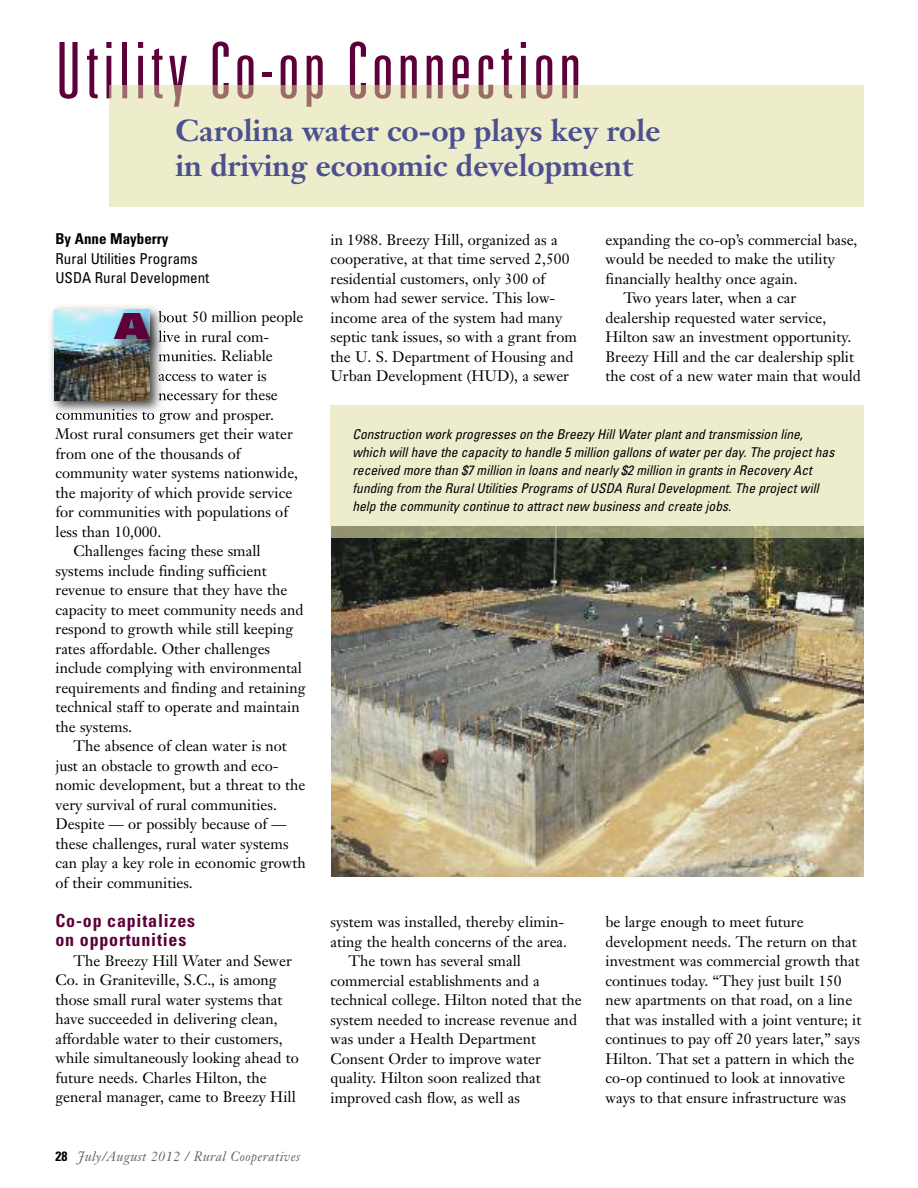
<style>
.page{position:relative;width:918px;height:1188px;background:#fff}
.page>*{position:absolute;margin:0;border:0;box-sizing:border-box;transform-origin:0 0}
.t1{font:300 ultra-condensed 78px "Univers";letter-spacing:.055em;color:#5d003a}
.t2{font:900 36px "Univers";color:#5d003a;scale:1.2 1}
.t3{font:700 30px/34.5px "Janson Text";color:#4b5090}
.t4{font:700 condensed 18px/19.5px "Univers";letter-spacing:.045em;color:#5d003a}
.t5{font:15px/19.5px "Janson Text";color:#000}
.t6{font:condensed 15px/19.5px "Univers";color:#000}
.t7{font:700 condensed 15px "Univers";color:#000}
.t8{font:italic condensed 13.5px/18px "Univers";color:#000}
.t9{font:italic 13.5px "Janson Text";letter-spacing:.025em;color:#666}
.s1{font-family:"Univers";font-weight:700;font-style:normal;font-stretch:condensed;color:#000}
</style>
<div class="page">
<div style="left:109px;top:85px;width:755px;height:122px;background:#edeccb"></div>
<svg style="left:109px;top:85px;width:384px;height:22px"></svg>
<img style="left:109px;top:322px;width:68px;height:102px">
<img style="left:56px;top:418px;width:53px;height:2px">
<img style="left:51px;top:306px;width:116px;height:112px">
<svg style="left:159px;top:311px;width:18px;height:11px"></svg>
<svg style="left:159px;top:330px;width:18px;height:12px"></svg>
<svg style="left:159px;top:352px;width:18px;height:9px"></svg>
<svg style="left:159px;top:373px;width:18px;height:8px"></svg>
<svg style="left:158px;top:393px;width:19px;height:7px"></svg>
<img style="left:331px;top:538px;width:533px;height:339px">
<div style="left:331px;top:488px;width:533px;height:38px;background:#ededcd"></div>
<img style="left:331px;top:526px;width:533px;height:12px">
<div style="left:331px;top:405px;width:533px;height:83px;background:#ededcd"></div>
<h1 class="t1" style="left:56px;top:42px;width:527px">Utility Co-op Connection</h1>
<h3 class="t3" style="left:175px;top:117px;width:487px">Carolina water co-op plays key role in driving economic development</h3>
<p class="t7" style="left:56px;top:233px;width:115px">By Anne Mayberry</p>
<p class="t6" style="left:56px;top:250px;width:155px">Rural Utilities Programs<br>USDA Rural Development</p>
<p class="t5" style="left:158px;top:309px;width:147px">bout 50 million people</p>
<p class="t5" style="left:158px;top:328px;width:113px">live in rural com-</p>
<p class="t5" style="left:158px;top:348px;width:116px">munities. Reliable</p>
<p class="t5" style="left:158px;top:367px;width:110px">access to water is</p>
<p class="t5" style="left:158px;top:387px;width:121px">necessary for these</p>
<p class="t5" style="left:55px;top:406px;width:220px">communities to grow and prosper.</p>
<p class="t5" style="left:55px;top:426px;width:239px">Most rural consumers get their water</p>
<p class="t5" style="left:55px;top:445px;width:187px">from one of the thousands of</p>
<p class="t5" style="left:55px;top:465px;width:244px">community water systems nationwide,</p>
<p class="t5" style="left:55px;top:484px;width:238px">the majority of which provide service</p>
<p class="t5" style="left:55px;top:504px;width:234px">for communities with populations of</p>
<p class="t5" style="left:55px;top:523px;width:107px">less than 10,000.</p>
<p class="t5" style="left:74px;top:543px;width:189px">Challenges facing these small</p>
<p class="t5" style="left:55px;top:562px;width:213px">systems include finding sufficient</p>
<p class="t5" style="left:55px;top:582px;width:233px">revenue to ensure that they have the</p>
<p class="t5" style="left:55px;top:601px;width:250px">capacity to meet community needs and</p>
<p class="t5" style="left:55px;top:621px;width:239px">respond to growth while still keeping</p>
<p class="t5" style="left:55px;top:640px;width:216px">rates affordable. Other challenges</p>
<p class="t5" style="left:55px;top:660px;width:248px">include complying with environmental</p>
<p class="t5" style="left:55px;top:679px;width:252px">requirements and finding and retaining</p>
<p class="t5" style="left:55px;top:699px;width:246px">technical staff to operate and maintain</p>
<p class="t5" style="left:55px;top:718px;width:78px">the systems.</p>
<p class="t5" style="left:74px;top:738px;width:215px">The absence of clean water is not</p>
<p class="t5" style="left:55px;top:757px;width:225px">just an obstacle to growth and eco-</p>
<p class="t5" style="left:55px;top:777px;width:251px">nomic development, but a threat to the</p>
<p class="t5" style="left:55px;top:796px;width:223px">very survival of rural communities.</p>
<p class="t5" style="left:56px;top:816px;width:233px">Despite — or possibly because of —</p>
<p class="t5" style="left:56px;top:835px;width:235px">these challenges, rural water systems</p>
<p class="t5" style="left:56px;top:855px;width:252px">can play a key role in economic growth</p>
<p class="t5" style="left:56px;top:874px;width:139px">of their communities.</p>
<p class="t4" style="left:56px;top:912px;width:141px">Co-op capitalizes on opportunities</p>
<p class="t5" style="left:55px;top:952px;width:245px;text-indent:18px">The Breezy Hill Water and Sewer Co. in Graniteville, S.C., is among those small rural water systems that have succeeded in delivering clean, affordable water to their customers, while simultaneously looking ahead to future needs. Charles Hilton, the general manager, came to Breezy Hill</p>
<h2 class="t2" style="left:115px;top:313px;width:30px">A</h2>
<p class="t9" style="left:56px;top:1151px;width:246px"><span class="s1">28</span> July/August 2012 / Rural Cooperatives</p>
<p class="t5" style="left:331px;top:231px;width:248px">in 1988. Breezy Hill, organized as a cooperative, at that time served 2,500 residential customers, only 300 of whom had sewer service. This low&shy;income area of the system had many septic tank issues, so with a grant from the U. S. Department of Housing and Urban Development (HUD), a sewer</p>
<p class="t5" style="left:606px;top:231px;width:253px">expanding the co-op’s commercial base,</p>
<p class="t5" style="left:606px;top:251px;width:231px">would be needed to make the utility</p>
<p class="t5" style="left:606px;top:270px;width:194px">financially healthy once again.</p>
<p class="t5" style="left:624px;top:290px;width:174px">Two years later, when a car</p>
<p class="t5" style="left:606px;top:309px;width:222px">dealership requested water service,</p>
<p class="t5" style="left:606px;top:329px;width:247px">Hilton saw an investment opportunity.</p>
<p class="t5" style="left:606px;top:348px;width:250px">Breezy Hill and the car dealership split</p>
<p class="t5" style="left:606px;top:368px;width:257px">the cost of a new water main that would</p>
<p class="t8" style="left:352px;top:427px;width:483px">Construction work progresses on the Breezy Hill Water plant and transmission line, which will have the capacity to handle 5 million gallons of water per day. The project has received more than $7 million in loans and nearly $2 million in grants in Recovery Act funding from the Rural Utilities Programs of USDA Rural Development. The project will help the community continue to attract new business and create jobs.</p>
<p class="t5" style="left:331px;top:914px;width:235px">system was installed, thereby elimin-</p>
<p class="t5" style="left:331px;top:933px;width:238px">ating the health concerns of the area.</p>
<p class="t5" style="left:349px;top:953px;width:174px">The town has several small</p>
<p class="t5" style="left:331px;top:972px;width:211px">commercial establishments and a</p>
<p class="t5" style="left:331px;top:992px;width:253px">technical college. Hilton noted that the</p>
<p class="t5" style="left:331px;top:1011px;width:248px">system needed to increase revenue and</p>
<p class="t5" style="left:331px;top:1031px;width:207px">was under a Health Department</p>
<p class="t5" style="left:331px;top:1050px;width:212px">Consent Order to improve water</p>
<p class="t5" style="left:331px;top:1070px;width:212px">quality. Hilton soon realized that</p>
<p class="t5" style="left:331px;top:1089px;width:191px">improved cash flow, as well as</p>
<p class="t5" style="left:606px;top:914px;width:257px">be large enough to meet future development needs. The return on that investment was commercial growth that continues today. “They just built 150 new apartments on that road, on a line that was installed with a joint venture; it continues to pay off 20 years later,” says Hilton. That set a pattern in which the co-op continued to look at innovative ways to that ensure infrastructure was</p>
</div>
